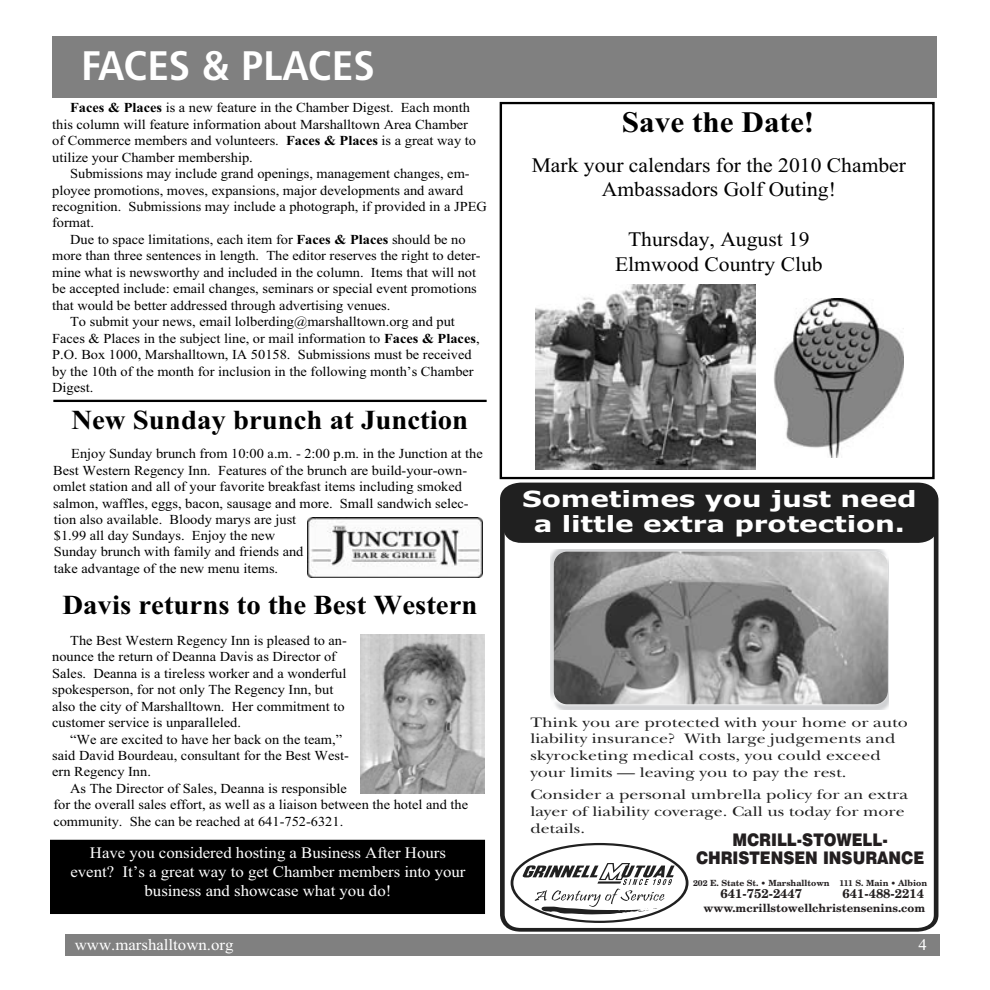
<style>
.page{position:relative;width:990px;height:990px;background:#fff}
.page>*{position:absolute;margin:0;border:0;box-sizing:border-box;transform-origin:0 0}
.t1{font:700 condensed 41.12px "Frutiger LT";color:#fff;scale:1.05 1}
.t2{font:700 29.75px "Times New Roman";color:#000;scale:1.05 1}
.t3{font:700 27.5px "Times New Roman";color:#000;scale:1.05 1}
.t4{font:700 22.38px/24.9px "Verdana";letter-spacing:-.005em;color:#fff;text-align:center;scale:1.25 1}
.t5{font:20.62px/24.8px "Times New Roman";color:#000;text-align:center;scale:1.05 1}
.t6{font:900 17.38px/17.4px "Swiss 721 BT";color:#231f20;text-align:center;scale:.89 1}
.t7{font:16px/19.2px "Times New Roman";color:#fff;text-align:center;scale:1.05 1}
.t8{font:14.25px/16.8px "New Baskerville";color:#202020;scale:1.25 1}
.t9{font:13.75px/16.5px "Times New Roman";color:#000;scale:1.05 1}
.t10{font:700 12.75px "New Century Schlbk";color:#231f20}
.t11{font:700 11.25px "New Century Schlbk";color:#231f20}
.t12{font:700 8.5px "New Century Schlbk";color:#231f20}
.s1{font-weight:700}
</style>
<div class="page">
<div style="left:65px;top:934px;width:875px;height:21px;background:#808080"></div>
<div style="left:52px;top:37px;width:885px;height:61px;background:#808080"></div>
<hr style="left:53px;top:400px;width:434px;height:2px;background:#000">
<div style="left:50px;top:840px;width:435px;height:74px;background:#000"></div>
<img style="left:361px;top:635px;width:123px;height:159px">
<img style="left:308px;top:517px;width:174px;height:61px">
<div style="left:500px;top:102px;width:435px;height:377px;border:2px solid #000"></div>
<img style="left:535px;top:284px;width:221px;height:186px">
<img style="left:773px;top:298px;width:130px;height:159px">
<svg style="left:500px;top:482px;width:439px;height:450px"></svg>
<div style="left:503px;top:485px;width:434px;height:58px;background:#202020"></div>
<div style="left:512px;top:844px;width:175px;height:78px;background:#fff;border-radius:50%"></div>
<div style="left:511px;top:843px;width:177px;height:80px;border:2px solid #202020;border-radius:50%"></div>
<svg style="left:522px;top:863px;width:153px;height:52px"></svg>
<img style="left:551px;top:549px;width:338px;height:160px">
<img style="left:554px;top:552px;width:334px;height:152px">
<h1 class="t1" style="left:81px;top:49px;width:281px">FACES &amp; PLACES</h1>
<p class="t9" style="left:52px;top:101px;width:405px;text-indent:18px"><span class="s1">Faces &amp; Places</span> is a new feature in the Chamber Digest. Each month this column will feature information about Marshalltown Area Chamber of Commerce members and volunteers. <span class="s1">Faces &amp; Places</span> is a great way to utilize your Chamber membership.</p>
<p class="t9" style="left:70px;top:167px;width:382px">Submissions may include grand openings, management changes, em-</p>
<p class="t9" style="left:52px;top:183px;width:393px">ployee promotions, moves, expansions, major developments and award</p>
<p class="t9" style="left:52px;top:199px;width:416px">recognition. Submissions may include a photograph, if provided in a JPEG</p>
<p class="t9" style="left:52px;top:216px;width:41px">format.</p>
<p class="t9" style="left:70px;top:232px;width:378px">Due to space limitations, each item for <span class="s1">Faces &amp; Places</span> should be no</p>
<p class="t9" style="left:52px;top:249px;width:410px">more than three sentences in length. The editor reserves the right to deter-</p>
<p class="t9" style="left:52px;top:265px;width:405px">mine what is newsworthy and included in the column. Items that will not</p>
<p class="t9" style="left:52px;top:282px;width:406px">be accepted include: email changes, seminars or special event promotions</p>
<p class="t9" style="left:52px;top:298px;width:324px">that would be better addressed through advertising venues.</p>
<p class="t9" style="left:70px;top:315px;width:368px">To submit your news, email lolberding@marshalltown.org and put</p>
<p class="t9" style="left:52px;top:331px;width:409px">Faces &amp; Places in the subject line, or mail information to <span class="s1">Faces &amp; Places</span>,</p>
<p class="t9" style="left:52px;top:348px;width:401px">P.O. Box 1000, Marshalltown, IA 50158. Submissions must be received</p>
<p class="t9" style="left:52px;top:364px;width:403px">by the 10th of the month for inclusion in the following month’s Chamber</p>
<p class="t9" style="left:52px;top:381px;width:41px">Digest.</p>
<h3 class="t3" style="left:71px;top:410px;width:379px">New Sunday brunch at Junction</h3>
<p class="t9" style="left:53px;top:447px;width:411px;text-indent:18px">Enjoy Sunday brunch from 10:00 a.m. - 2:00 p.m. in the Junction at the Best Western Regency Inn. Features of the brunch are build-your-own&shy;omlet station and all of your favorite breakfast items including smoked salmon, waffles, eggs, bacon, sausage and more. Small sandwich selec&shy;tion also available. Bloody marys are just<br>$1.99 all day Sundays. Enjoy the new<br>Sunday brunch with family and friends and<br>take advantage of the new menu items.</p>
<h3 class="t3" style="left:62px;top:596px;width:397px">Davis returns to the Best Western</h3>
<p class="t9" style="left:52px;top:633px;width:282px;text-indent:18px">The Best Western Regency Inn is pleased to an&shy;nounce the return of Deanna Davis as Director of Sales. Deanna is a tireless worker and a wonderful spokesperson, for not only The Regency Inn, but also the city of Marshalltown. Her commitment to customer service is unparalleled.</p>
<p class="t9" style="left:52px;top:732px;width:284px;text-indent:18px">“We are excited to have her back on the team,” said David Bourdeau, consultant for the Best West&shy;ern Regency Inn.</p>
<p class="t9" style="left:53px;top:781px;width:396px;text-indent:17px">As The Director of Sales, Deanna is responsible<br>for the overall sales effort, as well as a liaison between the hotel and the community. She can be reached at 641-752-6321.</p>
<p class="t7" style="left:70px;top:844px;width:378px">Have you considered hosting a Business After Hours event? It’s a great way to get Chamber members into your business and showcase what you do!</p>
<h2 class="t2" style="left:622px;top:112px;width:185px">Save the Date!</h2>
<h3 class="t5" style="left:532px;top:154px;width:358px">Mark your calendars for the 2010 Chamber<br>Ambassadors Golf Outing!</h3>
<h3 class="t5" style="left:615px;top:229px;width:199px">Thursday, August 19<br>Elmwood Country Club</h3>
<h3 class="t4" style="left:522px;top:487px;width:317px">Sometimes you just need a little extra protection.</h3>
<p class="t8" style="left:530px;top:715px;width:304px">Think you are protected with your home or auto liability insurance? With large judgements and skyrocketing medical costs, you could exceed your limits — leaving you to pay the rest.</p>
<p class="t8" style="left:530px;top:788px;width:304px">Consider a personal umbrella policy for an extra layer of liability coverage. Call us today for more details.</p>
<p class="t6" style="left:696px;top:833px;width:258px">MCRILL-STOWELL-<br>CHRISTENSEN INSURANCE</p>
<p class="t12" style="left:693px;top:880px;width:138px">202 E. State St. • Marshalltown</p>
<p class="t10" style="left:721px;top:889px;width:83px">641-752-2447</p>
<p class="t12" style="left:839px;top:880px;width:89px">111 S. Main • Albion</p>
<p class="t10" style="left:843px;top:889px;width:83px">641-488-2214</p>
<p class="t11" style="left:704px;top:904px;width:223px">www.mcrillstowellchristensenins.com</p>
<p class="t7" style="left:75px;top:936px;width:153px">www.marshalltown.org</p>
<p class="t7" style="left:918px;top:936px;width:9px">4</p>
</div>
